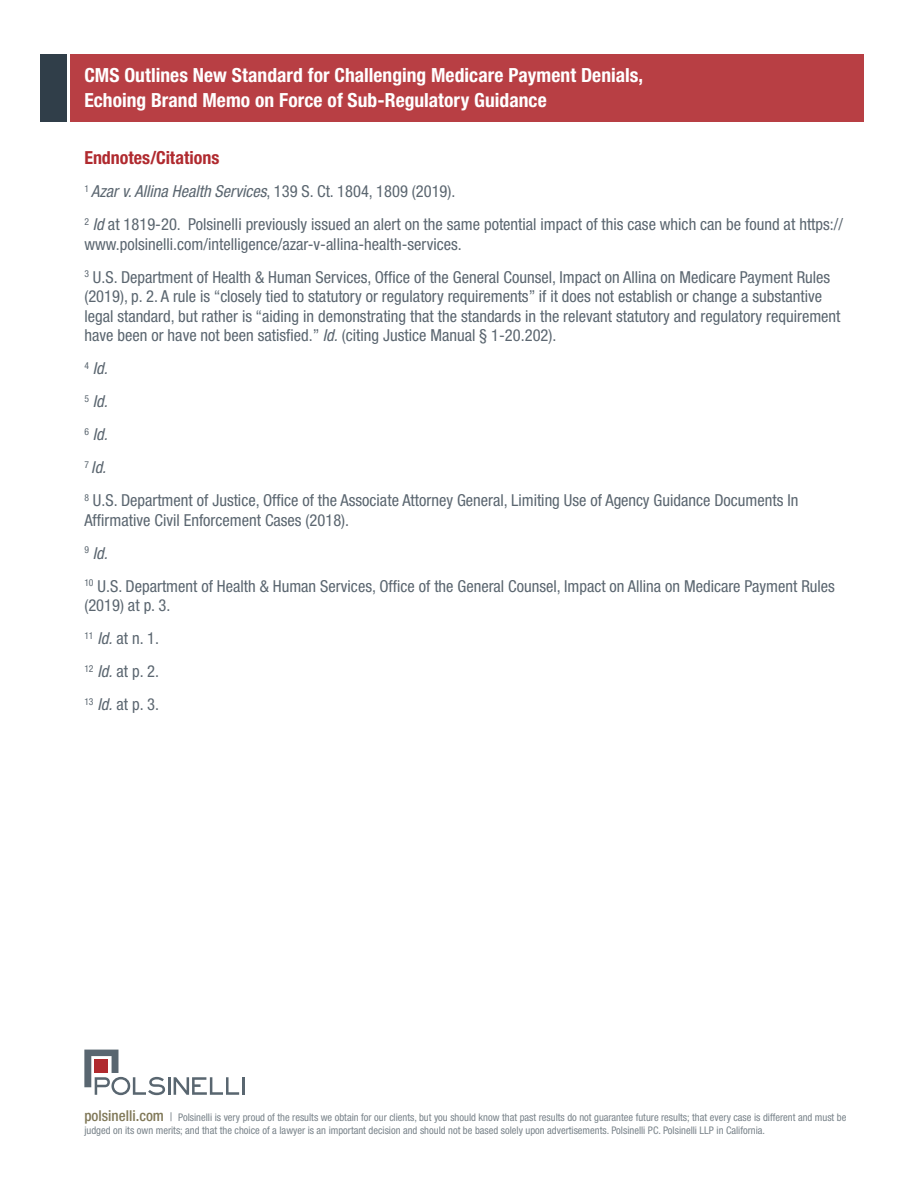
<style>
.page{position:relative;width:918px;height:1188px;background:#fff}
.page>*{position:absolute;margin:0;border:0;box-sizing:border-box;transform-origin:0 0}
.t1{font:700 condensed 19.5px/25.5px "Helvetica Neue LT Std";letter-spacing:.005em;color:#fff}
.t2{font:700 condensed 18px "Helvetica Neue LT Std";color:#b02a2f}
.t3{font:condensed 16.5px/33px "Helvetica Neue LT Std";color:#5b6670}
.t4{font:condensed 10.5px/12.6px "Helvetica Neue LT Std";color:#79838a}
.s1{font-style:italic}
.s2{font-weight:500;font-size:15px;color:#807858}
.s3{font-size:12px}
</style>
<div class="page">
<svg style="left:84px;top:1050px;width:81px;height:45px"></svg>
<hr style="left:168px;top:1077px;width:3px;height:18px;background:#596670">
<svg style="left:174px;top:1077px;width:70px;height:18px"></svg>
<div style="left:71px;top:54px;width:793px;height:68px;background:#b83f44"></div>
<div style="left:40px;top:54px;width:28px;height:68px;background:#303e49"></div>
<p class="t1" style="left:84px;top:62px;width:560px">CMS Outlines New Standard for Challenging Medicare Payment Denials,<br>Echoing Brand Memo on Force of Sub-Regulatory Guidance</p>
<p class="t2" style="left:84px;top:147px;width:137px">Endnotes/Citations</p>
<p class="t3" style="left:84px;top:175px;width:760px"><sup>1</sup> <span class="s1">Azar v. Allina Health Services</span>, 139 S. Ct. 1804, 1809 (2019).<br><sup>2</sup> <span class="s1">Id</span> at 1819-20. Polsinelli previously issued an alert on the same potential impact of this case which can be found at https://</p>
<p class="t3" style="left:84px;top:227px;width:747px">www.polsinelli.com/intelligence/azar-v-allina-health-services.<br><sup>3</sup> U.S. Department of Health &amp; Human Services, Office of the General Counsel, Impact on Allina on Medicare Payment Rules</p>
<p class="t3" style="left:84px;top:286px;width:758px;line-height:19.5px">(2019), p. 2. A rule is “closely tied to statutory or regulatory requirements” if it does not establish or change a substantive legal standard, but rather is “aiding in demonstrating that the standards in the relevant statutory and regulatory requirement have been or have not been satisfied.” <span class="s1">Id.</span> (citing Justice Manual § 1-20.202).</p>
<p class="t3" style="left:84px;top:352px;width:716px"><sup>4</sup> <span class="s1">Id.<br></span><sup>5</sup> <span class="s1">Id.<br></span><sup>6</sup> <span class="s1">Id.<br></span><sup>7</sup> <span class="s1">Id.<br></span><sup>8</sup> U.S. Department of Justice, Office of the Associate Attorney General, Limiting Use of Agency Guidance Documents In</p>
<p class="t3" style="left:84px;top:503px;width:752px">Affirmative Civil Enforcement Cases (2018).<br><sup>9</sup> <span class="s1">Id.<br></span><sup>10</sup> U.S. Department of Health &amp; Human Services, Office of the General Counsel, Impact on Allina on Medicare Payment Rules</p>
<p class="t3" style="left:84px;top:589px;width:88px">(2019) at p. 3.<br><sup>11</sup> <span class="s1">Id.</span> at n. 1.<br><sup>12</sup> <span class="s1">Id.</span> at p. 2.<br><sup>13</sup> <span class="s1">Id.</span> at p. 3.</p>
<p class="t4" style="left:84px;top:1111px;width:764px"><span class="s2">polsinelli.com</span> <span class="s3">|</span> Polsinelli is very proud of the results we obtain for our clients, but you should know that past results do not guarantee future results; that every case is different and must be judged on its own merits; and that the choice of a lawyer is an important decision and should not be based solely upon advertisements. Polsinelli PC. Polsinelli LLP in California.</p>
</div>
